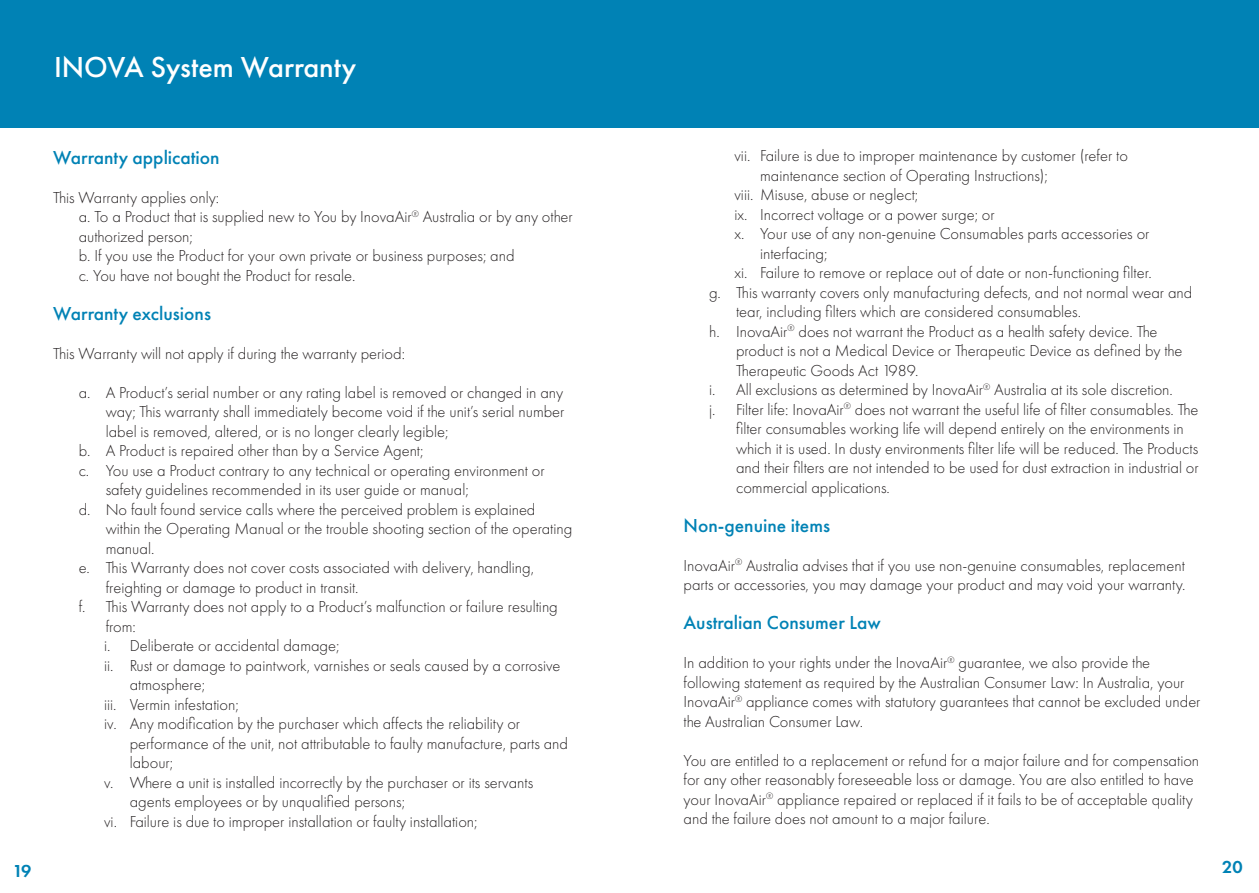
<style>
.page{position:relative;width:1259px;height:893px;background:#fff}
.page>*{position:absolute;margin:0;border:0;box-sizing:border-box;transform-origin:0 0}
.t1{font:500 30px "Futura PT";color:#fff}
.t2{font:500 19.5px "Futura PT";color:#0082b5}
.t3{font:600 18px "Futura PT";color:#0082b5}
.t4{font:300 16.5px/19.5px "Futura PT";color:#231f20}
</style>
<div class="page">
<div style="left:0;top:0;width:1259px;height:128px;background:#0082b5"></div>
<h1 class="t1" style="left:54px;top:49px;width:304px">INOVA System Warranty</h1>
<p class="t2" style="left:53px;top:145px;width:168px">Warranty application</p>
<p class="t4" style="left:79px;top:188px;width:495px;text-indent:-26px">This Warranty applies only:<br>a. To a Product that is supplied new to You by InovaAir<sup>®</sup> Australia or by any other authorized person;<br>b. If you use the Product for your own private or business purposes; and<br>c. You have not bought the Product for resale.</p>
<p class="t2" style="left:53px;top:301px;width:159px">Warranty exclusions</p>
<p class="t4" style="left:53px;top:344px;width:353px">This Warranty will not apply if during the warranty period:</p>
<p class="t4" style="left:79px;top:383px;width:486px">a. A Product’s serial number or any rating label is removed or changed in any</p>
<p class="t4" style="left:106px;top:402px;width:460px">way; This warranty shall immediately become void if the unit’s serial number</p>
<p class="t4" style="left:106px;top:422px;width:344px">label is removed, altered, or is no longer clearly legible;</p>
<p class="t4" style="left:79px;top:441px;width:346px">b. A Product is repaired other than by a Service Agent;</p>
<p class="t4" style="left:79px;top:461px;width:467px">c. You use a Product contrary to any technical or operating environment or</p>
<p class="t4" style="left:106px;top:480px;width:364px">safety guidelines recommended in its user guide or manual;</p>
<p class="t4" style="left:79px;top:500px;width:458px">d. No fault found service calls where the perceived problem is explained</p>
<p class="t4" style="left:106px;top:519px;width:468px">within the Operating Manual or the trouble shooting section of the operating</p>
<p class="t4" style="left:106px;top:539px;width:50px">manual.</p>
<p class="t4" style="left:79px;top:558px;width:457px">e. This Warranty does not cover costs associated with delivery, handling,</p>
<p class="t4" style="left:106px;top:578px;width:254px">freighting or damage to product in transit.</p>
<p class="t4" style="left:79px;top:597px;width:481px">f. This Warranty does not apply to a Product’s malfunction or failure resulting</p>
<p class="t4" style="left:106px;top:617px;width:32px">from:</p>
<p class="t4" style="left:104px;top:636px;width:237px">i. Deliberate or accidental damage;</p>
<p class="t4" style="left:104px;top:656px;width:458px">ii. Rust or damage to paintwork, varnishes or seals caused by a corrosive</p>
<p class="t4" style="left:130px;top:675px;width:77px">atmosphere;</p>
<p class="t4" style="left:104px;top:695px;width:136px">iii. Vermin infestation;</p>
<p class="t4" style="left:104px;top:714px;width:417px">iv. Any modification by the purchaser which affects the reliability or</p>
<p class="t4" style="left:130px;top:734px;width:440px">performance of the unit, not attributable to faulty manufacture, parts and</p>
<p class="t4" style="left:130px;top:753px;width:45px">labour;</p>
<p class="t4" style="left:104px;top:773px;width:430px">v. Where a unit is installed incorrectly by the purchaser or its servants</p>
<p class="t4" style="left:130px;top:792px;width:277px">agents employees or by unqualified persons;</p>
<p class="t4" style="left:104px;top:812px;width:375px">vi. Failure is due to improper installation or faulty installation;</p>
<p class="t4" style="left:734px;top:146px;width:395px">vii. Failure is due to improper maintenance by customer (refer to</p>
<p class="t4" style="left:760px;top:166px;width:289px">maintenance section of Operating Instructions);</p>
<p class="t4" style="left:734px;top:185px;width:185px">viii. Misuse, abuse or neglect;</p>
<p class="t4" style="left:734px;top:205px;width:262px">ix. Incorrect voltage or a power surge; or</p>
<p class="t4" style="left:734px;top:224px;width:416px">x. Your use of any non-genuine Consumables parts accessories or</p>
<p class="t4" style="left:760px;top:244px;width:69px">interfacing;</p>
<p class="t4" style="left:734px;top:263px;width:419px">xi. Failure to remove or replace out of date or non-functioning filter.</p>
<p class="t4" style="left:709px;top:283px;width:485px">g. This warranty covers only manufacturing defects, and not normal wear and</p>
<p class="t4" style="left:736px;top:302px;width:346px">tear, including filters which are considered consumables.</p>
<p class="t4" style="left:709px;top:322px;width:450px">h. InovaAir<sup>®</sup> does not warrant the Product as a health safety device. The</p>
<p class="t4" style="left:736px;top:341px;width:448px">product is not a Medical Device or Therapeutic Device as defined by the</p>
<p class="t4" style="left:736px;top:361px;width:184px">Therapeutic Goods Act 1989.</p>
<p class="t4" style="left:709px;top:380px;width:465px">i. All exclusions as determined by InovaAir<sup>®</sup> Australia at its sole discretion.</p>
<p class="t4" style="left:709px;top:400px;width:491px">j. Filter life: InovaAir<sup>®</sup> does not warrant the useful life of filter consumables. The</p>
<p class="t4" style="left:736px;top:419px;width:449px">filter consumables working life will depend entirely on the environments in</p>
<p class="t4" style="left:736px;top:439px;width:464px">which it is used. In dusty environments filter life will be reduced. The Products</p>
<p class="t4" style="left:736px;top:458px;width:464px">and their filters are not intended to be used for dust extraction in industrial or</p>
<p class="t4" style="left:736px;top:478px;width:155px">commercial applications.</p>
<p class="t2" style="left:683px;top:514px;width:148px">Non-genuine items</p>
<p class="t4" style="left:683px;top:556px;width:503px">InovaAir<sup>®</sup> Australia advises that if you use non-genuine consumables, replacement parts or accessories, you may damage your product and may void your warranty.</p>
<p class="t2" style="left:683px;top:611px;width:199px">Australian Consumer Law</p>
<p class="t4" style="left:683px;top:653px;width:518px">In addition to your rights under the InovaAir<sup>®</sup> guarantee, we also provide the following statement as required by the Australian Consumer Law: In Australia, your InovaAir<sup>®</sup> appliance comes with statutory guarantees that cannot be excluded under the Australian Consumer Law.</p>
<p class="t4" style="left:683px;top:751px;width:517px">You are entitled to a replacement or refund for a major failure and for compensation for any other reasonably foreseeable loss or damage. You are also entitled to have your InovaAir<sup>®</sup> appliance repaired or replaced if it fails to be of acceptable quality and the failure does not amount to a major failure.</p>
<p class="t3" style="left:13px;top:860px;width:20px">19</p>
<p class="t3" style="left:1222px;top:856px;width:22px">20</p>
</div>
